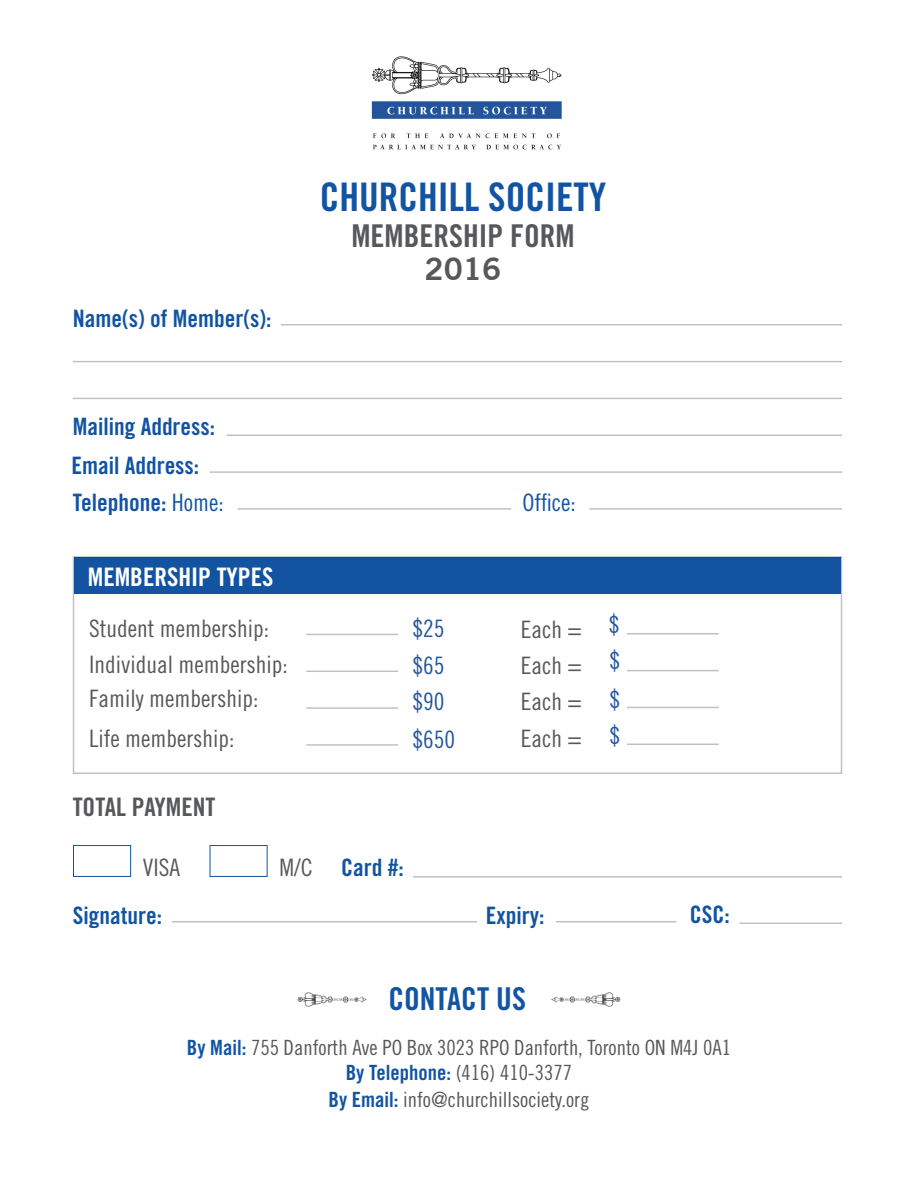
<style>
.page{position:relative;width:918px;height:1188px;background:#fff}
.page>*{position:absolute;margin:0;border:0;box-sizing:border-box;transform-origin:0 0}
.t1{font:39.45px "Trade Gothic LT Std Bd Cn 20";color:#1254a2}
.t2{font:31.5px/33.3px "Trade Gothic LT Std Bd Cn 20";color:#57585a;text-align:center}
.t3{font:31.5px "Trade Gothic LT Std Bd Cn 20";color:#1254a2}
.t4{font:25.5px "Trade Gothic LT Std Bd Cn 20";color:#fff}
.t5{font:25.5px "Trade Gothic LT Std Bd Cn 20";color:#57585a}
.t6{font:24px "Trade Gothic LT Std Cn 18";color:#57585a}
.t7{font:24px "Trade Gothic LT Std Bd Cn 20";color:#1254a2}
.t8{font:24px "Trade Gothic LT Std Cn 18";color:#23559c}
.t9{font:24px "Trade Gothic LT Std Cn 18";color:#1254a2}
.t10{font:21px "Trade Gothic LT Std Cn 18";color:#57585a}
.s1{font-family:"Trade Gothic No.2";font-weight:700}
.s2{font-family:"Trade Gothic LT Std Cn 18"}
.s3{font-family:"Trade Gothic LT Std Bd Cn 20";color:#1254a2}
</style>
<div class="page">
<img style="left:371px;top:56px;width:191px;height:94px">
<div style="left:75px;top:558px;width:766px;height:36px;background:#1254a2"></div>
<img style="left:297px;top:992px;width:70px;height:15px">
<img style="left:551px;top:992px;width:70px;height:15px">
<hr style="left:281px;top:324px;width:561px;height:2px;background:#231f20">
<hr style="left:172px;top:921px;width:305px;height:1px;background:#231f20">
<hr style="left:556px;top:921px;width:121px;height:1px;background:#231f20">
<hr style="left:740px;top:922px;width:102px;height:2px;background:#231f20">
<hr style="left:73px;top:361px;width:769px;height:1px;background:#231f20">
<hr style="left:306px;top:634px;width:92px;height:1px;background:#231f20">
<hr style="left:627px;top:633px;width:92px;height:2px;background:#231f20">
<hr style="left:306px;top:707px;width:92px;height:2px;background:#231f20">
<hr style="left:627px;top:707px;width:92px;height:1px;background:#231f20">
<hr style="left:73px;top:398px;width:769px;height:1px;background:#231f20">
<hr style="left:306px;top:671px;width:92px;height:1px;background:#231f20">
<hr style="left:627px;top:670px;width:92px;height:1px;background:#231f20">
<hr style="left:306px;top:744px;width:92px;height:2px;background:#231f20">
<hr style="left:627px;top:744px;width:92px;height:1px;background:#231f20">
<hr style="left:227px;top:435px;width:615px;height:1px;background:#231f20">
<hr style="left:210px;top:471px;width:632px;height:2px;background:#231f20">
<hr style="left:238px;top:508px;width:273px;height:2px;background:#231f20">
<hr style="left:589px;top:508px;width:253px;height:2px;background:#231f20">
<hr style="left:413px;top:876px;width:429px;height:2px;background:#231f20">
<div style="left:73px;top:845px;width:58px;height:32px;border:1px solid #1254a2"></div>
<div style="left:210px;top:845px;width:58px;height:32px;border:1px solid #1254a2"></div>
<p class="t7" style="left:73px;top:304px;width:200px">Name(s) of Member(s):</p>
<p class="t1" style="left:320px;top:173px;width:288px">CHURCHILL SOCIETY</p>
<p class="t2" style="left:351px;top:219px;width:225px">MEMBERSHIP FORM<br><span class="s1">2016</span></p>
<p class="t7" style="left:73px;top:412px;width:144px">Mailing Address:</p>
<p class="t7" style="left:71px;top:451px;width:129px">Email Address:</p>
<p class="t7" style="left:73px;top:487px;width:153px">Telephone: <span class="s2">Home:</span></p>
<p class="t4" style="left:88px;top:561px;width:187px">MEMBERSHIP TYPES</p>
<p class="t6" style="left:89px;top:614px;width:181px">Student membership:</p>
<p class="t6" style="left:89px;top:650px;width:200px">Individual membership:</p>
<p class="t6" style="left:89px;top:685px;width:171px">Family membership:</p>
<p class="t6" style="left:89px;top:724px;width:147px">Life membership:</p>
<p class="t5" style="left:73px;top:791px;width:144px">TOTAL PAYMENT</p>
<p class="t6" style="left:143px;top:853px;width:39px">VISA</p>
<p class="t6" style="left:279px;top:853px;width:35px">M/C</p>
<p class="t9" style="left:522px;top:488px;width:55px">Office:</p>
<p class="t8" style="left:412px;top:614px;width:33px">$25</p>
<p class="t8" style="left:609px;top:610px;width:12px">$</p>
<p class="t8" style="left:609px;top:646px;width:12px">$</p>
<p class="t8" style="left:609px;top:685px;width:12px">$</p>
<p class="t8" style="left:609px;top:721px;width:12px">$</p>
<p class="t6" style="left:521px;top:615px;width:63px">Each =</p>
<p class="t6" style="left:521px;top:651px;width:63px">Each =</p>
<p class="t6" style="left:521px;top:687px;width:63px">Each =</p>
<p class="t6" style="left:521px;top:724px;width:63px">Each =</p>
<p class="t8" style="left:412px;top:652px;width:33px">$65</p>
<p class="t8" style="left:412px;top:688px;width:33px">$90</p>
<p class="t8" style="left:412px;top:725px;width:44px">$650</p>
<p class="t7" style="left:341px;top:853px;width:64px">Card #:</p>
<p class="t7" style="left:73px;top:901px;width:91px">Signature:</p>
<p class="t7" style="left:486px;top:901px;width:60px">Expiry:</p>
<p class="t7" style="left:690px;top:900px;width:41px">CSC:</p>
<p class="t3" style="left:388px;top:979px;width:139px">CONTACT US</p>
<p class="t10" style="left:187px;top:1035px;width:546px"><span class="s3">By Mail:</span> 755 Danforth Ave PO Box 3023 RPO Danforth, Toronto ON M4J 0A1</p>
<p class="t10" style="left:346px;top:1060px;width:228px"><span class="s3">By Telephone:</span> (416) 410-3377</p>
<p class="t10" style="left:329px;top:1087px;width:262px"><span class="s3">By Email:</span> info@churchillsociety.org</p>
</div>
